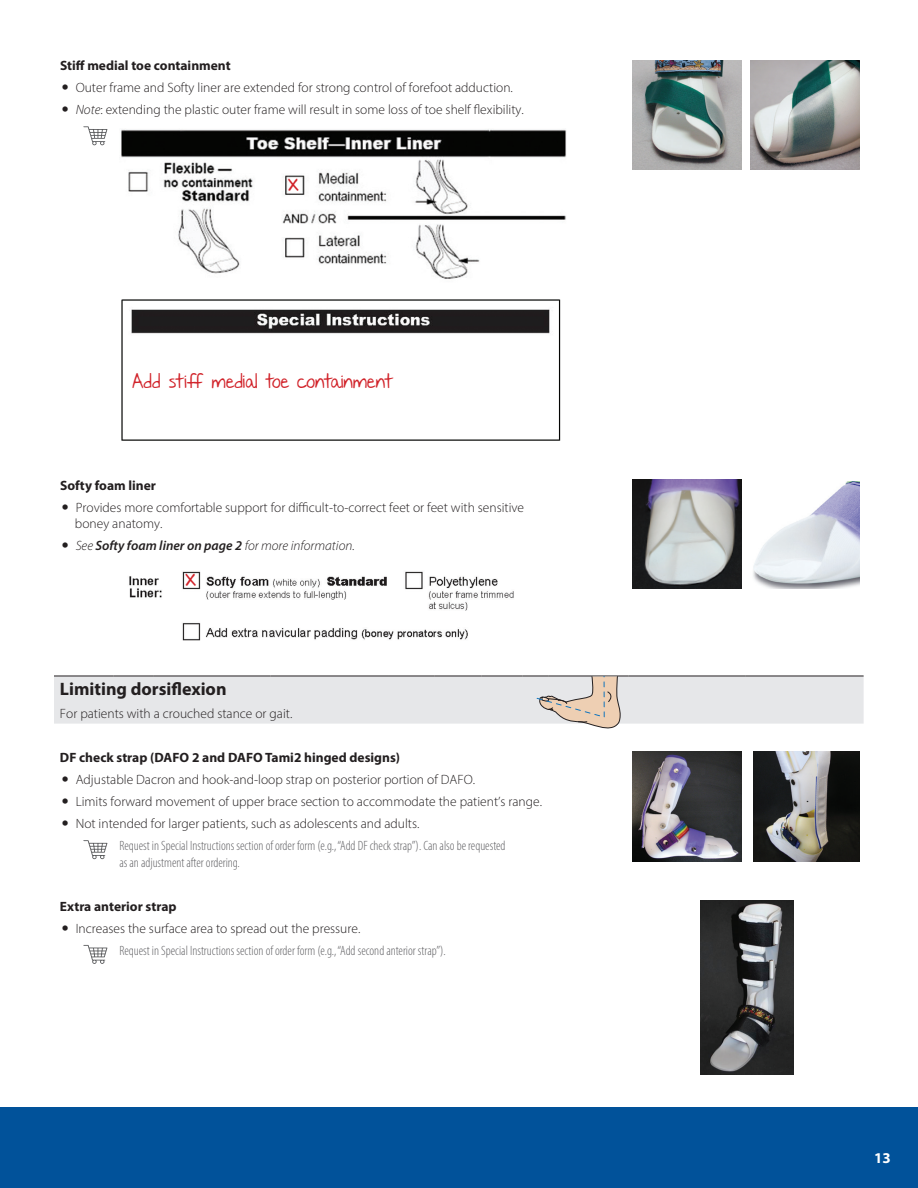
<style>
.page{position:relative;width:918px;height:1188px;background:#fff}
.page>*{position:absolute;margin:0;border:0;box-sizing:border-box;transform-origin:0 0}
.t1{font:21px "Nothing You Could Say";color:#d1232a}
.Header_Text{font:700 18px "Myriad Pro";color:#231f20}
.t2{font:16.5px "Nothing You Could Say";letter-spacing:-.015em;color:#d1232a}
.t3{font:700 15px "Myriad Pro";color:#fff}
.NEW_main_bullets{font:300 13.5px/16.2px "Myriad Pro";color:#231f20}
.NEW_how_to_order{font:300 condensed 13.5px/16.2px "Myriad Pro";color:#636366}
.Sub-head_Text{font:700 13.5px "Myriad Pro";color:#231f20}
.t4{font:italic 300 13.5px "Myriad Pro";color:#231f20}
.s1{font-style:italic}
.s2{font-weight:600}
</style>
<div class="page">
<div style="left:0;top:1107px;width:918px;height:81px;background:#01529a"></div>
<img style="left:632px;top:60px;width:110px;height:109px">
<img style="left:750px;top:60px;width:109px;height:109px">
<svg style="left:83px;top:126px;width:24px;height:19px"></svg>
<img style="left:121px;top:129px;width:446px;height:150px">
<img style="left:121px;top:299px;width:440px;height:142px">
<img style="left:632px;top:479px;width:110px;height:110px">
<img style="left:753px;top:482px;width:106px;height:106px">
<img style="left:129px;top:571px;width:385px;height:70px">
<img style="left:632px;top:752px;width:110px;height:109px">
<img style="left:754px;top:752px;width:105px;height:109px">
<svg style="left:83px;top:840px;width:24px;height:19px"></svg>
<img style="left:700px;top:901px;width:93px;height:173px">
<svg style="left:83px;top:945px;width:24px;height:19px"></svg>
<svg style="left:54px;top:676px;width:810px;height:53px;background:#e5e5e5"></svg>
<p class="Sub-head_Text" style="left:60px;top:57px;width:172px">Stiff medial toe containment</p>
<p class="NEW_main_bullets" style="left:76px;top:80px;width:439px">Outer frame and Softy liner are extended for strong control of forefoot adduction.</p>
<p class="NEW_main_bullets" style="left:76px;top:102px;width:450px"><span class="s1">Note</span>: extending the plastic outer frame will result in some loss of toe shelf flexibility.</p>
<p class="t1" style="left:288px;top:166px;width:13px">x</p>
<p class="t2" style="left:132px;top:368px;width:263px">Add stiff medial toe containment</p>
<p class="Sub-head_Text" style="left:60px;top:476px;width:98px">Softy foam liner</p>
<p class="NEW_main_bullets" style="left:75px;top:499px;width:451px">Provides more comfortable support for difficult-to-correct feet or feet with sensitive boney anatomy.</p>
<p class="t4" style="left:76px;top:537px;width:281px">See <span class="s2">Softy foam liner on page 2</span> for more information.</p>
<p class="t1" style="left:185px;top:561px;width:13px">x</p>
<p class="Header_Text" style="left:60px;top:678px;width:168px">Limiting dorsiflexion</p>
<p class="NEW_main_bullets" style="left:60px;top:705px;width:234px">For patients with a crouched stance or gait.</p>
<p class="Sub-head_Text" style="left:60px;top:749px;width:342px">DF check strap (DAFO 2 and DAFO Tami2 hinged designs)</p>
<p class="NEW_main_bullets" style="left:76px;top:771px;width:401px">Adjustable Dacron and hook-and-loop strap on posterior portion of DAFO.</p>
<p class="NEW_main_bullets" style="left:76px;top:793px;width:468px">Limits forward movement of upper brace section to accommodate the patient’s range.</p>
<p class="NEW_main_bullets" style="left:76px;top:816px;width:345px">Not intended for larger patients, such as adolescents and adults.</p>
<p class="NEW_how_to_order" style="left:119px;top:838px;width:388px">Request in Special Instructions section of order form (e.g., “Add DF check strap”). Can also be requested as an adjustment after ordering.</p>
<p class="Sub-head_Text" style="left:60px;top:897px;width:118px">Extra anterior strap</p>
<p class="NEW_main_bullets" style="left:76px;top:920px;width:286px">Increases the surface area to spread out the pressure.</p>
<p class="NEW_how_to_order" style="left:119px;top:942px;width:328px">Request in Special Instructions section of order form (e.g., “Add second anterior strap”).</p>
<p class="t3" style="left:874px;top:1148px;width:18px">13</p>
</div>
